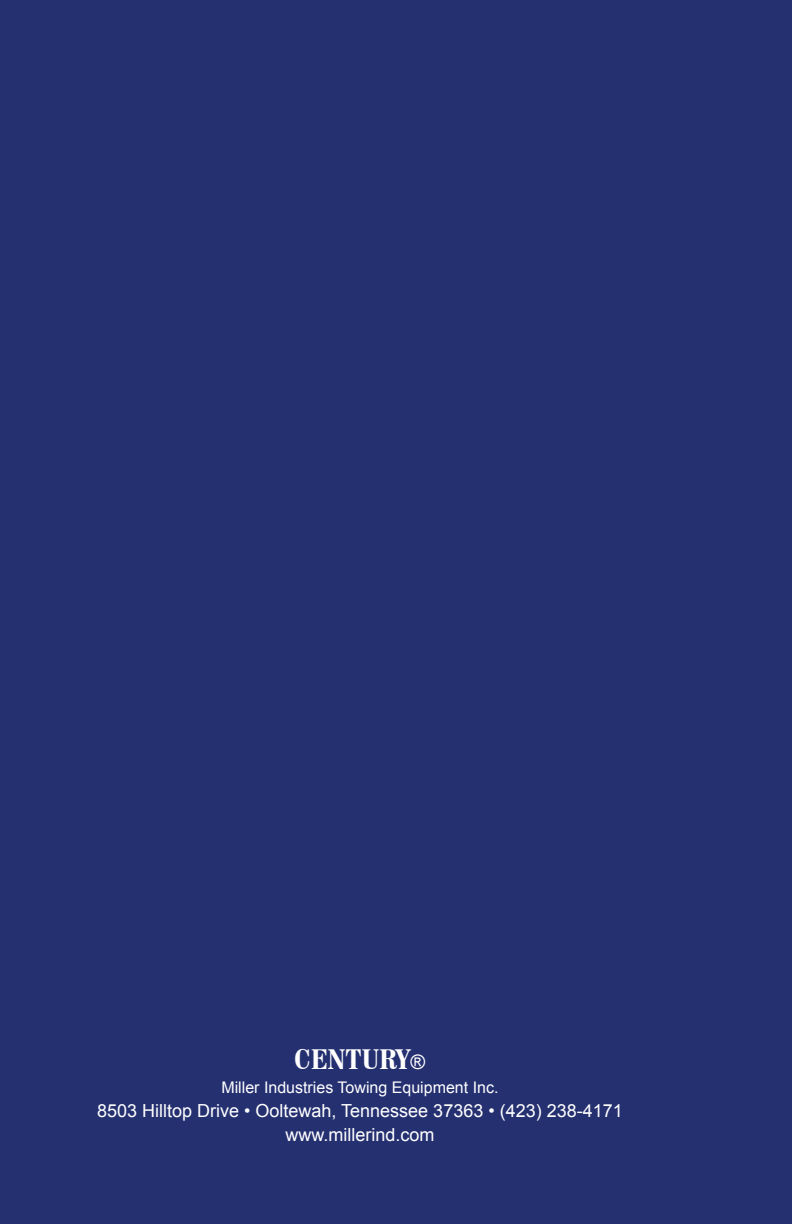
<style>
.page{position:relative;width:792px;height:1224px;background:#253071}
.page>*{position:absolute;margin:0;border:0;box-sizing:border-box;transform-origin:0 0}
.t1{font:700 condensed 28px "Century 725 BT";color:#fff}
.t2{font:18px/24px "Arial";color:#fff;text-align:center}
.t3{font:16px "Arial";color:#fff}
.s1{font-family:"Arial";font-weight:400;font-stretch:normal;font-size:20px}
</style>
<div class="page">
<h1 class="t1" style="left:295px;top:1043px;width:132px">CENTURY<span class="s1">®</span></h1>
<p class="t3" style="left:221px;top:1077px;width:279px">Miller Industries Towing Equipment Inc.</p>
<p class="t2" style="left:97px;top:1099px;width:527px">8503 Hilltop Drive • Ooltewah, Tennessee 37363 • (423) 238-4171 www.millerind.com</p>
</div>
